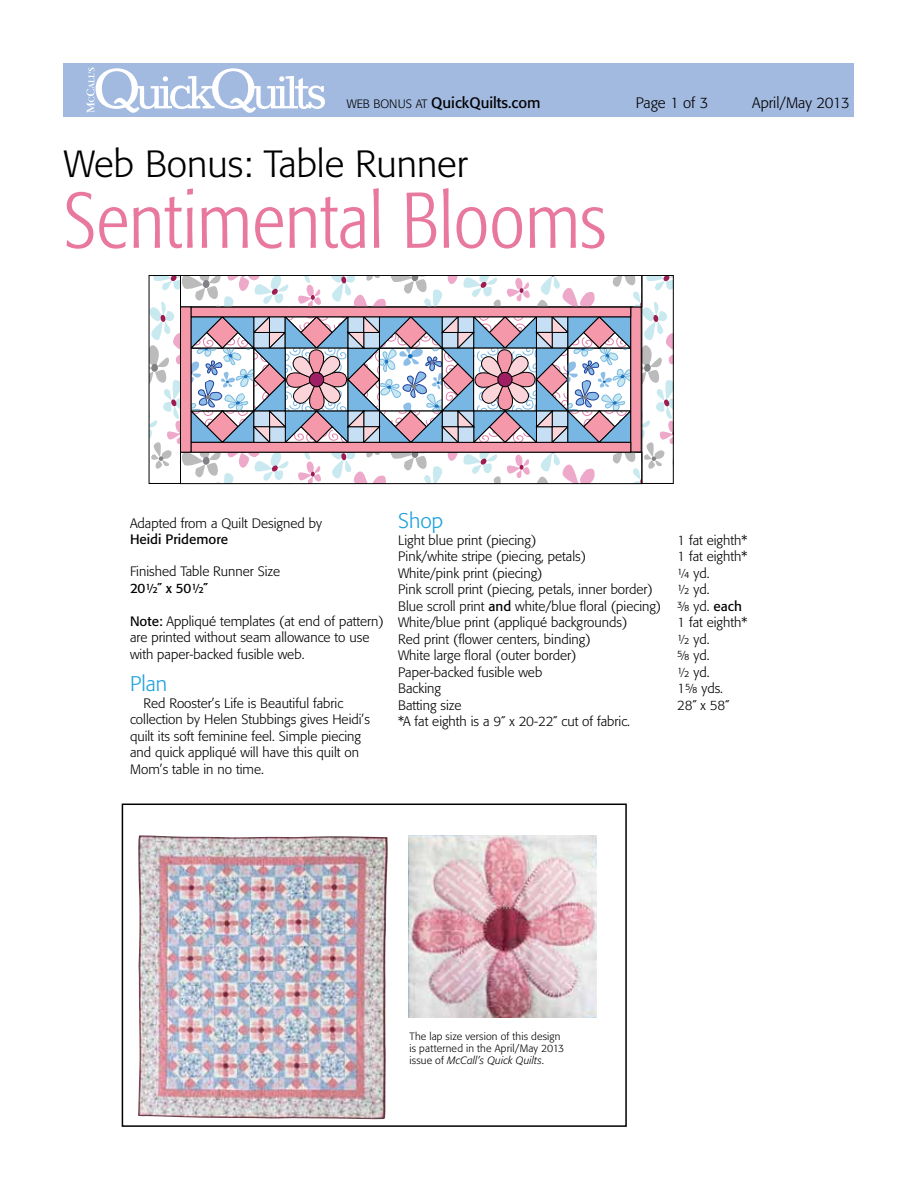
<style>
.page{position:relative;width:918px;height:1188px;background:#fff}
.page>*{position:absolute;margin:0;border:0;box-sizing:border-box;transform-origin:0 0}
.t1{font:300 condensed 78px "Formata";color:#e9789e}
.t2{font:300 37.5px "Formata";color:#000}
.t3{font:300 21px "Formata";color:#1da1dc}
.t4{font:15px "Formata";color:#000}
.t5{font:300 15px "Formata";color:#000}
.t6{font:300 13.5px/16.5px "Formata";color:#000}
.t7{font:13.5px "Formata";color:#000}
.t8{font:300 10.5px/12px "Formata";letter-spacing:.015em;color:#000}
.t9{font:italic 10.2px "Formata";color:#000}
.s1{font-weight:300;font-size:12px}
.s2{font-weight:400}
.s3{font-family:"Formata Regular Expert";font-weight:400}
.s4{font-family:"Formata Italic Expert";font-style:normal;font-size:11.7px}
.s5{font-family:"Formata Light Expert";font-weight:400}
.s6{font-style:italic}
</style>
<div class="page">
<img style="left:409px;top:835px;width:188px;height:183px">
<svg style="left:151px;top:277px;width:28px;height:192px"></svg>
<svg style="left:191px;top:317px;width:439px;height:125px"></svg>
<svg style="left:643px;top:277px;width:29px;height:192px"></svg>
<div style="left:641px;top:275px;width:33px;height:209px;border:1px solid #000"></div>
<svg style="left:191px;top:348px;width:63px;height:63px"></svg>
<div style="left:630px;top:307px;width:12px;height:146px;background:#f598aa;border:1px solid #000"></div>
<div style="left:191px;top:307px;width:440px;height:10px;background:#f598aa"></div>
<svg style="left:182px;top:277px;width:458px;height:28px"></svg>
<div style="left:180px;top:275px;width:462px;height:32px;border:1px solid #000"></div>
<svg style="left:180px;top:452px;width:462px;height:32px"></svg>
<div style="left:191px;top:442px;width:440px;height:11px;background:#f598aa;border:1px solid #000"></div>
<div style="left:180px;top:307px;width:11px;height:146px;background:#f598aa;border:1px solid #000"></div>
<img style="left:138px;top:835px;width:250px;height:284px">
<div style="left:122px;top:804px;width:505px;height:323px;border:2px solid #000"></div>
<div style="left:64px;top:63px;width:790px;height:54px;background:#a2b9e0"></div>
<svg style="left:87px;top:67px;width:238px;height:46px"></svg>
<p class="t4" style="left:347px;top:94px;width:195px"><span class="s1">WEB BONUS AT</span> QuickQuilts.com</p>
<p class="t5" style="left:636px;top:94px;width:74px">Page 1 of 3</p>
<p class="t5" style="left:752px;top:94px;width:99px">April/May 2013</p>
<h2 class="t2" style="left:64px;top:141px;width:406px">Web Bonus: Table Runner</h2>
<h1 class="t1" style="left:64px;top:176px;width:544px">Sentimental Blooms</h1>
<p class="t6" style="left:130px;top:516px;width:193px">Adapted from a Quilt Designed by</p>
<p class="t7" style="left:130px;top:531px;width:100px">Heidi Pridemore</p>
<p class="t6" style="left:130px;top:564px;width:152px">Finished Table Runner Size<br><span class="s2">20</span><span class="s3">H</span><span class="s2">˝ x 50</span><span class="s3">H</span><span class="s2">˝</span></p>
<p class="t6" style="left:130px;top:613px;width:255px"><span class="s2">Note:</span> Appliqué templates (at end of pattern) are printed without seam allowance to use with paper-backed fusible web.</p>
<h3 class="t3" style="left:130px;top:672px;width:39px">Plan</h3>
<p class="t6" style="left:130px;top:695px;width:242px;text-indent:14px">Red Rooster’s Life is Beautiful fabric collection by Helen Stubbings gives Heidi’s quilt its soft feminine feel. Simple piecing and quick appliqué will have this quilt on Mom’s table in no time.</p>
<p class="t9" style="left:168px;top:766px;width:48px;rotate:-90deg">1<span class="s4">½</span>˝ x 18˝</p>
<p class="t9" style="left:207px;top:731px;width:21px">6<span class="s4">½</span>˝</p>
<h3 class="t3" style="left:398px;top:509px;width:47px">Shop</h3>
<p class="t6" style="left:398px;top:532px;width:140px">Light blue print (piecing)</p>
<p class="t6" style="left:677px;top:532px;width:72px">1 fat eighth*</p>
<p class="t6" style="left:398px;top:548px;width:189px">Pink/white stripe (piecing, petals)</p>
<p class="t6" style="left:677px;top:548px;width:72px">1 fat eighth*</p>
<p class="t6" style="left:398px;top:565px;width:146px">White/pink print (piecing)</p>
<p class="t6" style="left:677px;top:565px;width:34px"><span class="s5">G</span> yd.</p>
<p class="t6" style="left:398px;top:581px;width:256px">Pink scroll print (piecing, petals, inner border)</p>
<p class="t6" style="left:398px;top:581px;width:345px;text-indent:279px"><span class="s5">H</span> yd.<br>Blue scroll print <span class="s2">and</span> white/blue floral (piecing) <span class="s5">K</span> yd. <span class="s2">each<br></span>White/blue print (appliqué backgrounds)</p>
<p class="t9" style="left:400px;top:605px;width:47px">3<span class="s4">½</span>˝ x 48˝</p>
<p class="t6" style="left:677px;top:614px;width:72px">1 fat eighth*</p>
<p class="t6" style="left:398px;top:631px;width:194px">Red print (flower centers, binding)</p>
<p class="t6" style="left:677px;top:631px;width:34px"><span class="s5">H</span> yd.</p>
<p class="t6" style="left:398px;top:647px;width:180px">White large floral (outer border)</p>
<p class="t6" style="left:677px;top:647px;width:34px"><span class="s5">L</span> yd.</p>
<p class="t6" style="left:398px;top:664px;width:146px">Paper-backed fusible web</p>
<p class="t6" style="left:677px;top:664px;width:34px"><span class="s5">H</span> yd.</p>
<p class="t6" style="left:398px;top:680px;width:44px">Backing</p>
<p class="t6" style="left:677px;top:680px;width:47px">1<span class="s5">L</span> yds.</p>
<p class="t6" style="left:398px;top:697px;width:65px">Batting size</p>
<p class="t6" style="left:677px;top:697px;width:54px">28˝ x 58˝</p>
<p class="t6" style="left:398px;top:713px;width:233px">*A fat eighth is a 9˝ x 20-22˝ cut of fabric.</p>
<p class="t9" style="left:399px;top:631px;width:47px">1<span class="s4">½</span>˝ x 46˝</p>
<p class="t8" style="left:409px;top:1030px;width:156px">The lap size version of this design is patterned in the April/May 2013 issue of <span class="s6">McCall’s Quick Quilts</span>.</p>
</div>
